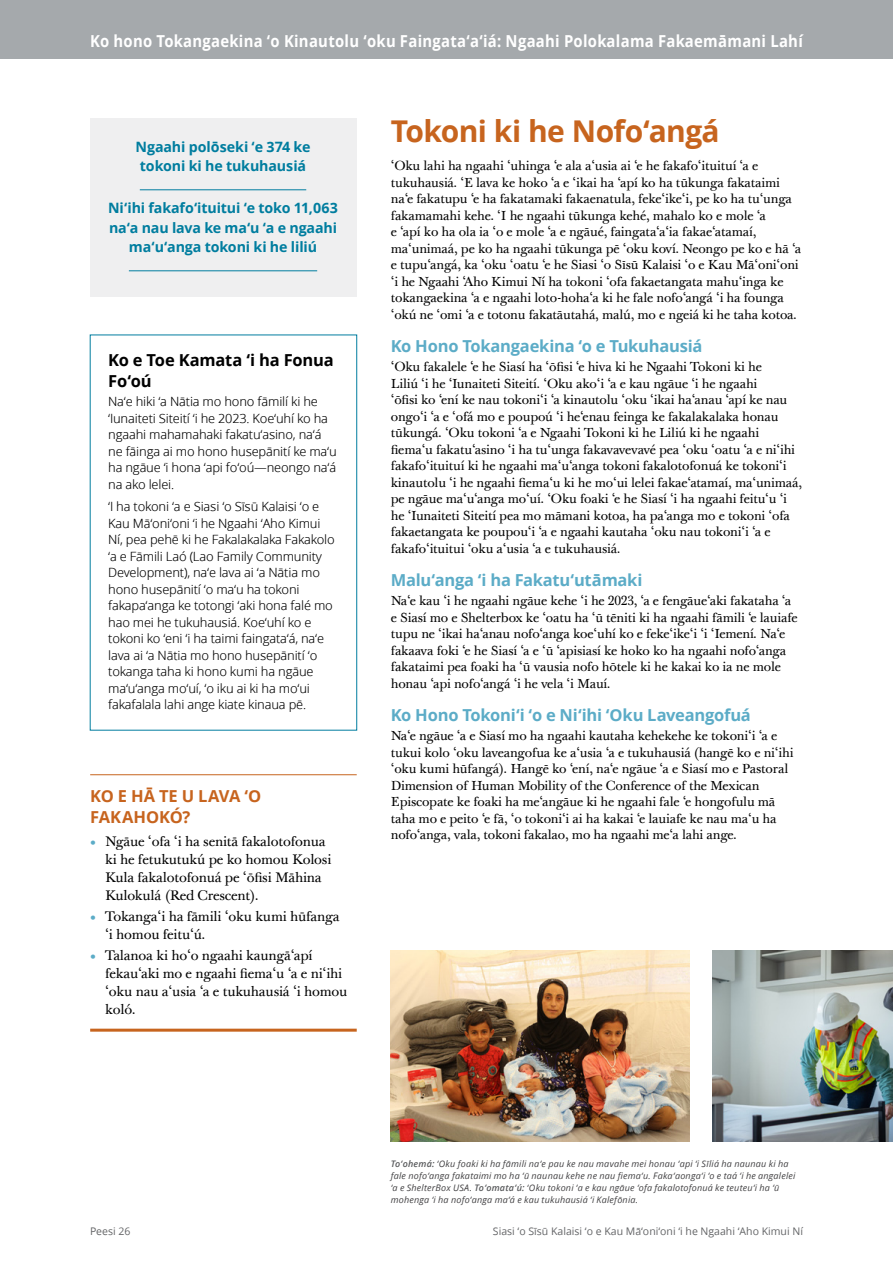
<style>
.page{position:relative;width:893px;height:1263px;background:#fff}
.page>*{position:absolute;margin:0;border:0;box-sizing:border-box;transform-origin:0 0}
.para_Level1HeadingYellow25{font:700 30px "Zoramlds Lat";letter-spacing:-.02em;color:#c7641e}
.para_Subtitle-H2{font:700 16.5px "Zoramlds Lat";letter-spacing:-.015em;color:#5cacc7}
.t1{font:700 16.5px "Zoramlds Lat";letter-spacing:.02em;color:#fff;scale:.9 1}
.para_beneficiaryHead-border{font:700 16.5px/21px "Zoramlds Lat";letter-spacing:-.01em;color:#000}
.para_what_can_i_do_HEAD{font:700 16.5px/21px "Zoramlds Lat";letter-spacing:-.005em;color:#c7641e}
.para_statistics{font:700 14.25px/19.5px "Zoramlds Lat";letter-spacing:-.01em;color:#007d9f;text-align:center}
.t2{font:13.5px/18px "Mc Kay Prolds Lat";letter-spacing:-.015em;color:#000}
.para_Copy{font:12.75px/16.5px "Mc Kay Prolds Lat";letter-spacing:-.015em;color:#000}
.para_beneficiaryBody-borderLast{font:12.75px/16.5px "Zoramlds Lat";letter-spacing:-.015em;color:#000}
.para_beneficiaryBody-border{font:12.75px/16.5px "Zoramlds Lat";letter-spacing:-.015em;color:#000}
.t3{font:10.5px "Zoramlds Lat";color:#636466}
.para_Caption{font:italic 9px/12px "Zoramlds Lat";letter-spacing:.025em;color:#414042}
.s1{color:#5cacc7}
.s2{font-weight:600;color:#58595b}
</style>
<div class="page">
<div style="left:0;top:0;width:893px;height:59px;background:#a5a9ac"></div>
<img style="left:712px;top:950px;width:181px;height:192px">
<img style="left:391px;top:950px;width:299px;height:192px">
<div style="left:90px;top:119px;width:266px;height:178px;background:#efeff0"></div>
<hr style="left:140px;top:189px;width:166px;height:1px;background:#007d9f">
<hr style="left:129px;top:270px;width:188px;height:1px;background:#007d9f">
<hr style="left:90px;top:774px;width:267px;height:1px;background:#c7641e">
<hr style="left:90px;top:1029px;width:267px;height:3px;background:#c7641e">
<p class="t1" style="left:90px;top:29px;width:794px">Ko hono Tokangaekina ʻo Kinautolu ʻoku Faingataʻaʻiá: Ngaahi Polokalama Fakaemāmani Lahí</p>
<p class="para_statistics" style="left:136px;top:137px;width:176px">Ngaahi polōseki ʻe 374 ke tokoni ki he tukuhausiá</p>
<p class="para_statistics" style="left:108px;top:199px;width:231px">Niʻihi fakafoʻituitui ʻe toko 11,063 naʻa nau lava ke maʻu ʻa e ngaahi maʻuʻanga tokoni ki he liliú</p>
<p class="para_beneficiaryHead-border" style="left:108px;top:349px;width:227px">Ko e Toe Kamata ʻi ha Fonua<br>Foʻoú</p>
<p class="para_beneficiaryBody-border" style="left:108px;top:393px;width:230px">Naʻe hiki ʻa Nātia mo hono fāmilí ki he ʻIunaiteti Siteití ʻi he 2023. Koeʻuhí ko ha ngaahi mahamahaki fakatuʻasino, naʻá ne fāinga ai mo hono husepānití ke maʻu ha ngāue ʻi hona ʻapi foʻoú—neongo naʻá na ako lelei.</p>
<p class="para_beneficiaryBody-borderLast" style="left:108px;top:498px;width:228px">ʻI ha tokoni ʻa e Siasi ʻo Sīsū Kalaisi ʻo e Kau Māʻoniʻoni ʻi he Ngaahi ʻAho Kimui Ní, pea pehē ki he Fakalakalaka Fakakolo ʻa e Fāmili Laó (Lao Family Community Development), naʻe lava ai ʻa Nātia mo hono husepānití ʻo maʻu ha tokoni fakapaʻanga ke totongi ʻaki hona falé mo hao mei he tukuhausiá. Koeʻuhí ko e tokoni ko ʻeni ʻi ha taimi faingataʻá, naʻe lava ai ʻa Nātia mo hono husepānití ʻo tokanga taha ki hono kumi ha ngāue maʻuʻanga moʻuí, ʻo iku ai ki ha moʻui fakafalala lahi ange kiate kinaua pē.</p>
<p class="para_what_can_i_do_HEAD" style="left:90px;top:786px;width:173px">KO E HĀ TE U LAVA ʻO<br>FAKAHOKÓ?</p>
<p class="t2" style="left:105px;top:832px;width:228px;text-indent:-15px"><span class="s1">•</span> Ngāue ʻofa ʻi ha senitā fakalotofonua ki he fetukutukú pe ko homou Kolosi Kula fakalotofonuá pe ʻōfisi Māhina Kulokulá (Red Crescent).</p>
<p class="t2" style="left:105px;top:907px;width:236px;text-indent:-15px"><span class="s1">•</span> Tokangaʻi ha fāmili ʻoku kumi hūfanga ʻi homou feituʻú.</p>
<p class="t2" style="left:105px;top:946px;width:244px;text-indent:-15px"><span class="s1">•</span> Talanoa ki hoʻo ngaahi kaungāʻapí fekauʻaki mo e ngaahi fiemaʻu ʻa e niʻihi ʻoku nau aʻusia ʻa e tukuhausiá ʻi homou koló.</p>
<p class="para_Level1HeadingYellow25" style="left:391px;top:108px;width:330px">Tokoni ki he Nofoʻangá</p>
<p class="para_Copy" style="left:391px;top:158px;width:412px">ʻOku lahi ha ngaahi ʻuhinga ʻe ala aʻusia ai ʻe he fakafoʻituituí ʻa e tukuhausiá. ʻE lava ke hoko ʻa e ʻikai ha ʻapí ko ha tūkunga fakataimi naʻe fakatupu ʻe ha fakatamaki fakaenatula, fekeʻikeʻi, pe ko ha tuʻunga fakamamahi kehe. ʻI he ngaahi tūkunga kehé, mahalo ko e mole ʻa<br>e ʻapí ko ha ola ia ʻo e mole ʻa e ngāué, faingataʻaʻia fakaeʻatamaí, maʻunimaá, pe ko ha ngaahi tūkunga pē ʻoku koví. Neongo pe ko e hā ʻa e tupuʻangá, ka ʻoku ʻoatu ʻe he Siasi ʻo Sīsū Kalaisi ʻo e Kau Māʻoniʻoni ʻi he Ngaahi ʻAho Kimui Ní ha tokoni ʻofa fakaetangata mahuʻinga ke tokangaekina ʻa e ngaahi loto-hohaʻa ki he fale nofoʻangá ʻi ha founga ʻokú ne ʻomi ʻa e totonu fakatāutahá, malú, mo e ngeiá ki he taha kotoa.</p>
<p class="para_Subtitle-H2" style="left:391px;top:333px;width:313px">Ko Hono Tokangaekina ʻo e Tukuhausiá</p>
<p class="para_Copy" style="left:391px;top:359px;width:413px">ʻOku fakalele ʻe he Siasí ha ʻōfisi ʻe hiva ki he Ngaahi Tokoni ki he<br>Liliú ʻi he ʻIunaiteti Siteití. ʻOku akoʻi ʻa e kau ngāue ʻi he ngaahi<br>ʻōfisi ko ʻení ke nau tokoniʻi ʻa kinautolu ʻoku ʻikai haʻanau ʻapí ke nau ongoʻi ʻa e ʻofá mo e poupoú ʻi heʻenau feinga ke fakalakalaka honau tūkungá. ʻOku tokoni ʻa e Ngaahi Tokoni ki he Liliú ki he ngaahi fiemaʻu fakatuʻasino ʻi ha tuʻunga fakavavevavé pea ʻoku ʻoatu ʻa e niʻihi fakafoʻituituí ki he ngaahi maʻuʻanga tokoni fakalotofonuá ke tokoniʻi kinautolu ʻi he ngaahi fiemaʻu ki he moʻui lelei fakaeʻatamaí, maʻunimaá, pe ngāue maʻuʻanga moʻuí. ʻOku foaki ʻe he Siasí ʻi ha ngaahi feituʻu ʻi he ʻIunaiteti Siteití pea mo māmani kotoa, ha paʻanga mo e tokoni ʻofa fakaetangata ke poupouʻi ʻa e ngaahi kautaha ʻoku nau tokoniʻi ʻa e fakafoʻituitui ʻoku aʻusia ʻa e tukuhausiá.</p>
<p class="para_Subtitle-H2" style="left:391px;top:567px;width:253px">Maluʻanga ʻi ha Fakatuʻutāmaki</p>
<p class="para_Copy" style="left:391px;top:593px;width:408px">Naʻe kau ʻi he ngaahi ngāue kehe ʻi he 2023, ʻa e fengāueʻaki fakataha ʻa e Siasí mo e Shelterbox ke ʻoatu ha ʻū tēniti ki ha ngaahi fāmili ʻe lauiafe tupu ne ʻikai haʻanau nofoʻanga koeʻuhí ko e fekeʻikeʻi ʻi ʻIemení. Naʻe fakaava foki ʻe he Siasí ʻa e ʻū ʻapisiasí ke hoko ko ha ngaahi nofoʻanga fakataimi pea foaki ha ʻū vausia nofo hōtele ki he kakai ko ia ne mole honau ʻapi nofoʻangá ʻi he vela ʻi Mauí.</p>
<p class="para_Subtitle-H2" style="left:391px;top:702px;width:362px">Ko Hono Tokoniʻi ʻo e Niʻihi ʻOku Laveangofuá</p>
<p class="para_Copy" style="left:391px;top:728px;width:404px">Naʻe ngāue ʻa e Siasí mo ha ngaahi kautaha kehekehe ke tokoniʻi ʻa e tukui kolo ʻoku laveangofua ke aʻusia ʻa e tukuhausiá (hangē ko e niʻihi ʻoku kumi hūfangá). Hangē ko ʻení, naʻe ngāue ʻa e Siasí mo e Pastoral Dimension of Human Mobility of the Conference of the Mexican Episcopate ke foaki ha meʻangāue ki he ngaahi fale ʻe hongofulu mā taha mo e peito ʻe fā, ʻo tokoniʻi ai ha kakai ʻe lauiafe ke nau maʻu ha nofoʻanga, vala, tokoni fakalao, mo ha ngaahi meʻa lahi ange.</p>
<p class="para_Caption" style="left:391px;top:1157px;width:406px"><span class="s2">Toʻohemá:</span> ʻOku foaki ki ha fāmili naʻe pau ke nau mavahe mei honau ʻapi ʻi Sīliá ha naunau ki ha fale nofoʻanga fakataimi mo ha ʻū naunau kehe ne nau fiemaʻu. Fakaʻaongaʻi ʻo e taá ʻi he angalelei ʻa e ShelterBox USA. <span class="s2">Toʻomataʻú:</span> ʻOku tokoni ʻa e kau ngāue ʻofa fakalotofonuá ke teuteuʻi ha ʻū mohenga ʻi ha nofoʻanga maʻá e kau tukuhausiá ʻi Kalefōnia.</p>
<p class="t3" style="left:90px;top:1224px;width:42px">Peesi 26</p>
<p class="t3" style="left:493px;top:1224px;width:312px">Siasi ʻo Sīsū Kalaisi ʻo e Kau Māʻoniʻoni ʻi he Ngaahi ʻAho Kimui Ní</p>
</div>
